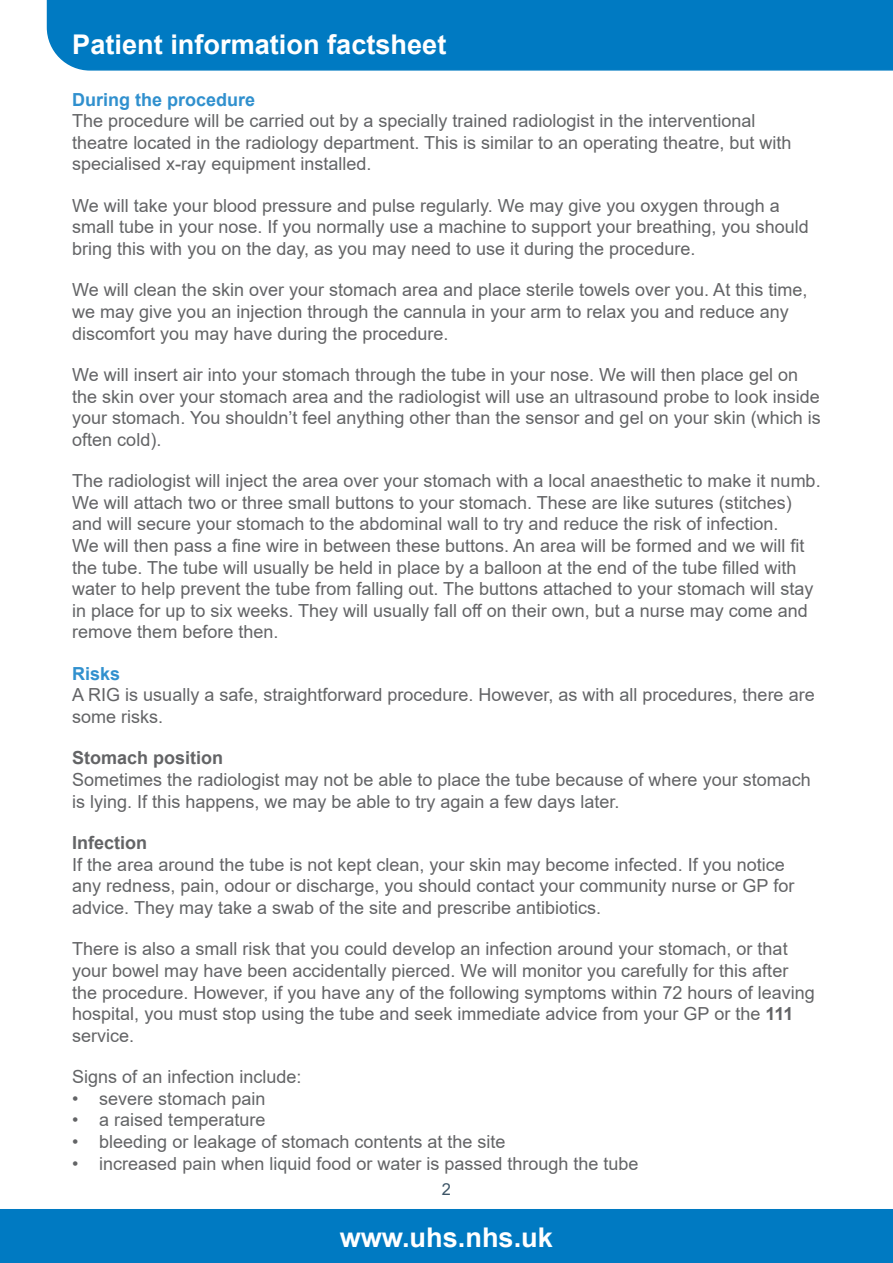
<style>
.page{position:relative;width:893px;height:1263px;background:#fff}
.page>*{position:absolute;margin:0;border:0;box-sizing:border-box;transform-origin:0 0}
.t1{font:700 27.15px "Arial";color:#fff}
.t2{font:18px/21.6px "Arial";color:#636466}
.t3{font:700 18px "Arial";color:#636466}
.t4{font:700 18px "Arial";color:#3090ce}
.t5{font:16.5px "Arial";color:#3d5567}
.s1{font-weight:700}
</style>
<div class="page">
<div style="left:0;top:1209px;width:893px;height:54px;background:#007ac2"></div>
<div style="left:46px;top:0;width:847px;height:71px;background:#007ac2"></div>
<h1 class="t1" style="left:72px;top:25px;width:376px">Patient information factsheet</h1>
<p class="t4" style="left:72px;top:87px;width:185px">During the procedure</p>
<p class="t2" style="left:72px;top:110px;width:721px">The procedure will be carried out by a specially trained radiologist in the interventional theatre located in the radiology department. This is similar to an operating theatre, but with specialised x-ray equipment installed.</p>
<p class="t2" style="left:72px;top:195px;width:738px">We will take your blood pressure and pulse regularly. We may give you oxygen through a small tube in your nose. If you normally use a machine to support your breathing, you should bring this with you on the day, as you may need to use it during the procedure.</p>
<p class="t2" style="left:72px;top:279px;width:737px">We will clean the skin over your stomach area and place sterile towels over you. At this time, we may give you an injection through the cannula in your arm to relax you and reduce any discomfort you may have during the procedure.</p>
<p class="t2" style="left:72px;top:364px;width:750px">We will insert air into your stomach through the tube in your nose. We will then place gel on the skin over your stomach area and the radiologist will use an ultrasound probe to look inside your stomach. You shouldn’t feel anything other than the sensor and gel on your skin (which is often cold).</p>
<p class="t2" style="left:72px;top:470px;width:750px">The radiologist will inject the area over your stomach with a local anaesthetic to make it numb.<br>We will attach two or three small buttons to your stomach. These are like sutures (stitches) and will secure your stomach to the abdominal wall to try and reduce the risk of infection.<br>We will then pass a fine wire in between these buttons. An area will be formed and we will fit the tube. The tube will usually be held in place by a balloon at the end of the tube filled with water to help prevent the tube from falling out. The buttons attached to your stomach will stay in place for up to six weeks. They will usually fall off on their own, but a nurse may come and remove them before then.</p>
<p class="t4" style="left:72px;top:661px;width:50px">Risks</p>
<p class="t2" style="left:72px;top:684px;width:744px">A RIG is usually a safe, straightforward procedure. However, as with all procedures, there are some risks.</p>
<p class="t3" style="left:72px;top:745px;width:153px">Stomach position</p>
<p class="t2" style="left:72px;top:769px;width:740px">Sometimes the radiologist may not be able to place the tube because of where your stomach is lying. If this happens, we may be able to try again a few days later.</p>
<p class="t3" style="left:72px;top:830px;width:77px">Infection</p>
<p class="t2" style="left:72px;top:853px;width:724px">If the area around the tube is not kept clean, your skin may become infected. If you notice any redness, pain, odour or discharge, you should contact your community nurse or GP for advice. They may take a swab of the site and prescribe antibiotics.</p>
<p class="t2" style="left:72px;top:938px;width:744px">There is also a small risk that you could develop an infection around your stomach, or that your bowel may have been accidentally pierced. We will monitor you carefully for this after the procedure. However, if you have any of the following symptoms within 72 hours of leaving hospital, you must stop using the tube and seek immediate advice from your GP or the <span class="s1">111 </span>service.</p>
<p class="t2" style="left:72px;top:1066px;width:231px">Signs of an infection include:</p>
<p class="t2" style="left:72px;top:1087px;width:195px">• severe stomach pain</p>
<p class="t2" style="left:72px;top:1109px;width:195px">• a raised temperature</p>
<p class="t2" style="left:72px;top:1131px;width:435px">• bleeding or leakage of stomach contents at the site</p>
<p class="t2" style="left:72px;top:1152px;width:568px">• increased pain when liquid food or water is passed through the tube</p>
<p class="t5" style="left:442px;top:1178px;width:11px">2</p>
<h1 class="t1" style="left:340px;top:1218px;width:215px">www.uhs.nhs.uk</h1>
</div>
